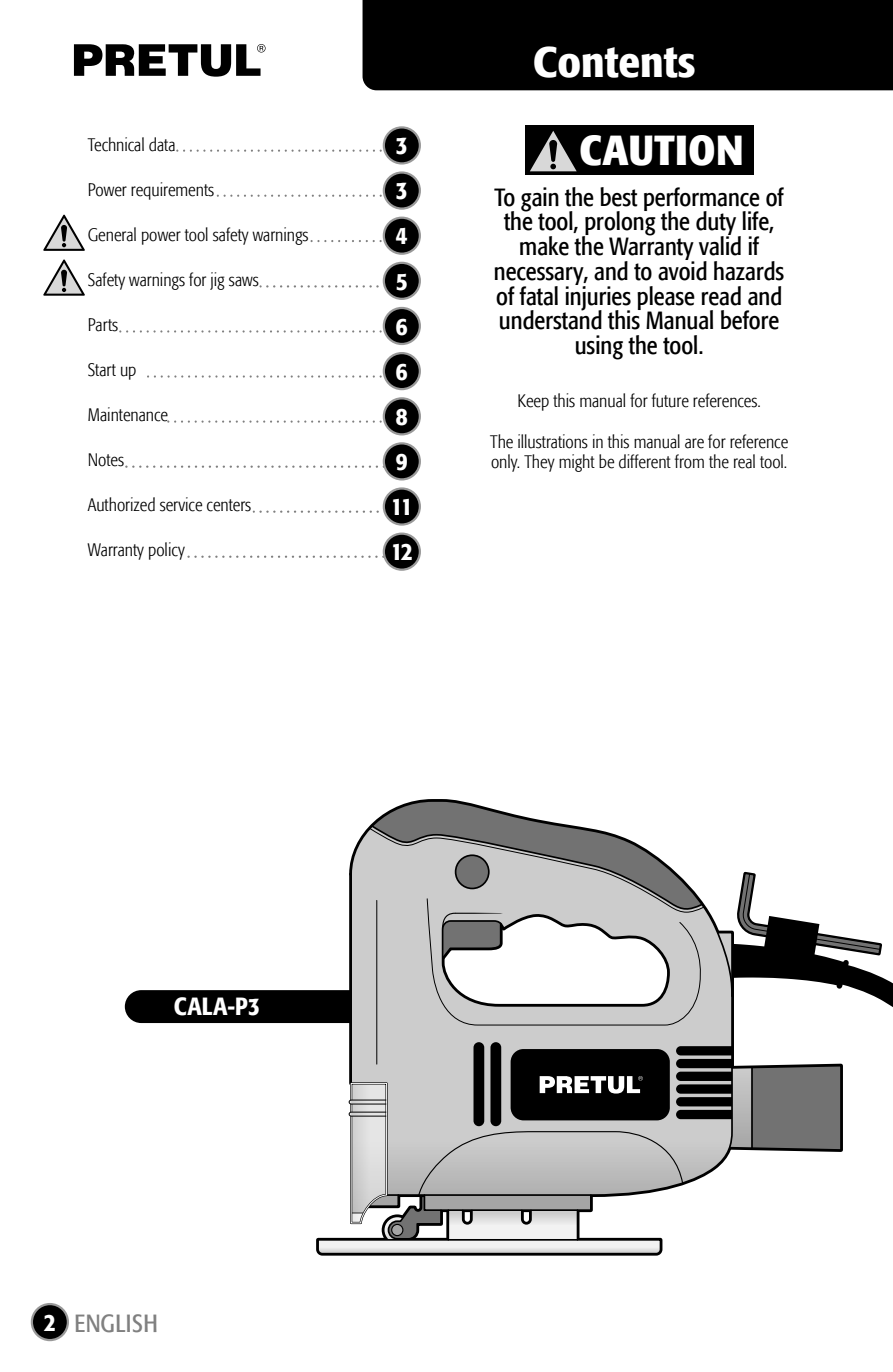
<style>
.page{position:relative;width:893px;height:1372px;background:#fff}
.page>*{position:absolute;margin:0;border:0;box-sizing:border-box;transform-origin:0 0}
.t1{font:500 condensed 42.52px "Formata";color:#fff;scale:1.11 1}
.t2{font:700 condensed 41.62px "Formata";letter-spacing:.01em;color:#fff}
.t3{font:condensed 24.75px/24.8px "Formata";color:#000;text-align:center}
.t4{font:500 condensed 24.75px/45.2px "Formata";color:#fff}
.t5{font:condensed 24.75px "Formata";letter-spacing:.02em;color:#808080}
.t6{font:300 condensed 18px/20.2px "Formata";color:#000}
.s1{font-weight:500;color:#fff}
</style>
<div class="page">
<div style="left:363px;top:0;width:530px;height:90px;background:#000"></div>
<svg style="left:184px;top:149px;width:200px;height:3px"></svg>
<svg style="left:225px;top:194px;width:159px;height:3px"></svg>
<svg style="left:312px;top:240px;width:72px;height:2px"></svg>
<svg style="left:261px;top:285px;width:123px;height:2px"></svg>
<svg style="left:127px;top:330px;width:257px;height:2px"></svg>
<svg style="left:155px;top:375px;width:229px;height:2px"></svg>
<svg style="left:175px;top:420px;width:209px;height:2px"></svg>
<svg style="left:254px;top:510px;width:130px;height:3px"></svg>
<svg style="left:188px;top:555px;width:196px;height:3px"></svg>
<svg style="left:126px;top:465px;width:258px;height:3px"></svg>
<svg style="left:74px;top:44px;width:192px;height:33px"></svg>
<svg style="left:349px;top:799px;width:385px;height:247px"></svg>
<svg style="left:714px;top:869px;width:179px;height:169px"></svg>
<div style="left:473px;top:1042px;width:11px;height:84px;background:#000;border-radius:5px"></div>
<div style="left:490px;top:1042px;width:11px;height:84px;background:#000;border-radius:5px"></div>
<hr style="left:376px;top:900px;width:1px;height:164px;background:#000">
<svg style="left:316px;top:1046px;width:527px;height:210px"></svg>
<svg style="left:125px;top:801px;width:579px;height:224px"></svg>
<div style="left:32px;top:1303px;width:36px;height:36px;background:#000;border-radius:50%"></div>
<div style="left:31px;top:1302px;width:38px;height:39px;border:2px solid #999;border-radius:50%"></div>
<div style="left:384px;top:127px;width:36px;height:36px;background:#000;border-radius:50%"></div>
<div style="left:383px;top:126px;width:38px;height:38px;border:2px solid #999;border-radius:50%"></div>
<div style="left:384px;top:172px;width:36px;height:36px;background:#000;border-radius:50%"></div>
<div style="left:383px;top:171px;width:38px;height:39px;border:2px solid #999;border-radius:50%"></div>
<div style="left:384px;top:218px;width:36px;height:36px;background:#000;border-radius:50%"></div>
<div style="left:383px;top:216px;width:38px;height:39px;border:2px solid #999;border-radius:50%"></div>
<div style="left:384px;top:263px;width:36px;height:36px;background:#000;border-radius:50%"></div>
<div style="left:383px;top:262px;width:38px;height:38px;border:2px solid #999;border-radius:50%"></div>
<div style="left:384px;top:308px;width:36px;height:36px;background:#000;border-radius:50%"></div>
<div style="left:383px;top:307px;width:38px;height:38px;border:2px solid #999;border-radius:50%"></div>
<div style="left:384px;top:353px;width:36px;height:36px;background:#000;border-radius:50%"></div>
<div style="left:383px;top:352px;width:38px;height:38px;border:2px solid #999;border-radius:50%"></div>
<div style="left:384px;top:398px;width:36px;height:36px;background:#000;border-radius:50%"></div>
<div style="left:383px;top:397px;width:38px;height:38px;border:2px solid #999;border-radius:50%"></div>
<div style="left:384px;top:443px;width:36px;height:36px;background:#000;border-radius:50%"></div>
<div style="left:383px;top:442px;width:38px;height:38px;border:2px solid #999;border-radius:50%"></div>
<div style="left:384px;top:488px;width:36px;height:36px;background:#000;border-radius:50%"></div>
<div style="left:383px;top:487px;width:38px;height:38px;border:2px solid #999;border-radius:50%"></div>
<div style="left:384px;top:533px;width:36px;height:36px;background:#000;border-radius:50%"></div>
<div style="left:383px;top:532px;width:38px;height:38px;border:2px solid #999;border-radius:50%"></div>
<svg style="left:43px;top:214px;width:42px;height:37px"></svg>
<svg style="left:43px;top:259px;width:42px;height:37px"></svg>
<div style="left:525px;top:126px;width:229px;height:49px;background:#000"></div>
<svg style="left:530px;top:131px;width:47px;height:41px"></svg>
<p class="t6" style="left:88px;top:135px;width:89px">Technical data</p>
<p class="t6" style="left:88px;top:180px;width:128px">Power requirements</p>
<p class="t6" style="left:88px;top:225px;width:222px">General power tool safety warnings</p>
<p class="t6" style="left:88px;top:270px;width:172px">Safety warnings for jig saws</p>
<p class="t6" style="left:88px;top:315px;width:32px">Parts</p>
<p class="t6" style="left:88px;top:360px;width:50px">Start up</p>
<p class="t6" style="left:88px;top:405px;width:82px">Maintenance</p>
<p class="t6" style="left:88px;top:450px;width:38px">Notes</p>
<p class="t6" style="left:88px;top:495px;width:165px">Authorized service centers</p>
<p class="t6" style="left:88px;top:540px;width:99px">Warranty policy</p>
<h1 class="t1" style="left:533px;top:37px;width:148px">Contents</h1>
<h3 class="t4" style="left:391px;top:123px;width:23px">3<br>3<br>4<br>5<br>6<br>6<br>8<br>9<br>11<br>12</h3>
<h2 class="t2" style="left:580px;top:124px;width:165px">CAUTION</h2>
<h3 class="t3" style="left:494px;top:185px;width:292px">To gain the best performance of the tool, prolong the duty life, make the Warranty valid if necessary, and to avoid hazards of fatal injuries please read and understand this Manual before using the tool.</h3>
<p class="t6" style="left:517px;top:391px;width:245px">Keep this manual for future references.</p>
<p class="t6" style="left:490px;top:431px;width:300px">The illustrations in this manual are for reference only. They might be different from the real tool.</p>
<h3 class="t4" style="left:174px;top:983px;width:88px">CALA-P3</h3>
<h3 class="t5" style="left:44px;top:1308px;width:115px"><span class="s1">2</span> ENGLISH</h3>
</div>
